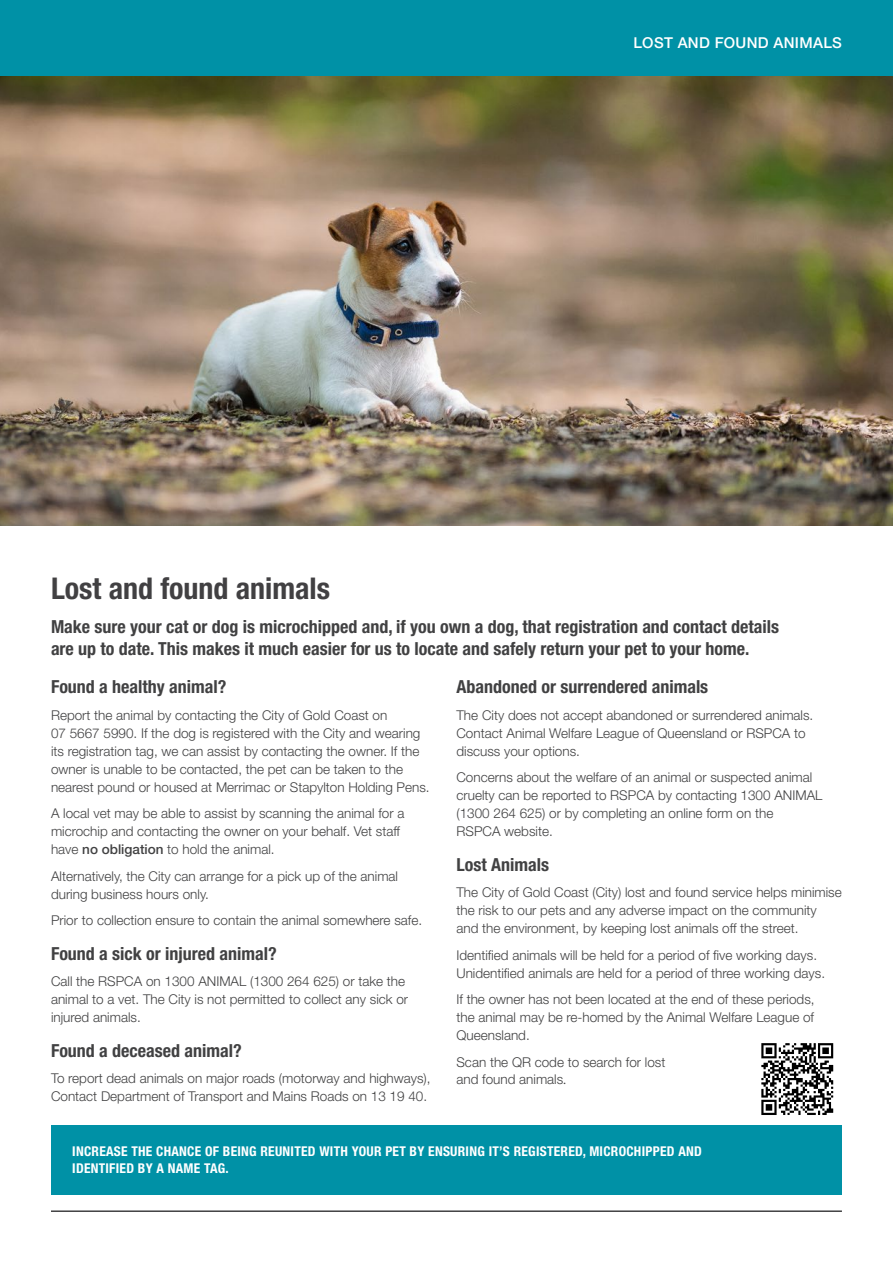
<style>
.page{position:relative;width:893px;height:1263px;background:#fff}
.page>*{position:absolute;margin:0;border:0;box-sizing:border-box;transform-origin:0 0}
.t1{font:700 condensed 30px "Helvetica Neue LT Std";color:#414042}
.t2{font:700 condensed 18px/21.6px "Helvetica Neue LT Std";color:#414142}
.t3{font:500 15px "Helvetica Neue LT Std";letter-spacing:.02em;color:#fff}
.t4{font:300 13.5px/18px "Helvetica Neue LT Std";color:#414142}
.t5{font:700 condensed 13.5px/17.2px "Helvetica Neue LT Std";letter-spacing:.02em;color:#fff}
.s1{font-weight:500}
.s2{font-family:"Minion Pro";font-weight:400}
</style>
<div class="page">
<div style="left:0;top:0;width:893px;height:77px;background:#0091a6"></div>
<img style="left:0;top:77px;width:893px;height:449px">
<hr style="left:51px;top:1210px;width:791px;height:2px;background:#414142">
<div style="left:51px;top:1125px;width:791px;height:69px;background:#0091a6"></div>
<svg style="left:761px;top:1043px;width:72px;height:72px"></svg>
<p class="t3" style="left:633px;top:34px;width:210px">LOST AND FOUND ANIMALS</p>
<h1 class="t1" style="left:51px;top:570px;width:281px">Lost and found animals</h1>
<h2 class="t2" style="left:51px;top:616px;width:730px">Make sure your cat or dog is microchipped and, if you own a dog, that registration and contact details are up to date. This makes it much easier for us to locate and safely return your pet to your home.</h2>
<h2 class="t2" style="left:51px;top:676px;width:177px">Found a healthy animal?</h2>
<p class="t4" style="left:51px;top:706px;width:380px">Report the animal by contacting the City of Gold Coast on<br>07 5667 5990. If the dog is registered with the City and wearing its registration tag, we can assist by contacting the owner. If the owner is unable to be contacted, the pet can be taken to the nearest pound or housed at Merrimac or Stapylton Holding Pens.</p>
<p class="t4" style="left:51px;top:804px;width:355px">A local vet may be able to assist by scanning the animal for a microchip and contacting the owner on your behalf. Vet staff have <span class="s1">no obligation</span> to hold the animal.</p>
<p class="t4" style="left:51px;top:867px;width:349px">Alternatively, the City can arrange for a pick up of the animal during business hours only.</p>
<p class="t4" style="left:51px;top:911px;width:373px">Prior to collection ensure to contain the animal somewhere safe.</p>
<h2 class="t2" style="left:51px;top:942px;width:227px">Found a sick or injured animal?</h2>
<p class="t4" style="left:51px;top:972px;width:359px">Call the RSPCA on 1300 ANIMAL (1300 264 625) or take the animal to a vet. The City is not permitted to collect any sick or injured animals.</p>
<h2 class="t2" style="left:51px;top:1039px;width:192px">Found a deceased animal?</h2>
<p class="t4" style="left:51px;top:1069px;width:381px">To report dead animals on major roads (motorway and highways),<br>Contact Department of Transport and Mains Roads on 13 19 40.</p>
<h2 class="t2" style="left:456px;top:676px;width:253px">Abandoned or surrendered animals</h2>
<p class="t4" style="left:456px;top:706px;width:358px">The City does not accept abandoned or surrendered animals.<br>Contact Animal Welfare League of Queensland or RSPCA to discuss your options.</p>
<p class="t4" style="left:456px;top:768px;width:367px">Concerns about the welfare of an animal or suspected animal cruelty can be reported to RSPCA by contacting 1300 ANIMAL (1300 264 625) or by completing an online form on the<br>RSPCA website.</p>
<h2 class="t2" style="left:456px;top:853px;width:94px">Lost Animals</h2>
<p class="t4" style="left:456px;top:883px;width:387px">The City of Gold Coast (City) lost and found service helps minimise the risk to our pets and any adverse impact on the community and the environment, by keeping lost animals off the street.</p>
<p class="t4" style="left:456px;top:946px;width:370px">Identified animals will be held for a period of five working days.<br>Unidentified animals are held for a period of three working days.</p>
<p class="t4" style="left:456px;top:990px;width:360px;text-align:justify">If the owner has not been located at the end of these periods, the animal may be re-homed by the Animal Welfare League of Queensland.</p>
<p class="t4" style="left:456px;top:1053px;width:210px;line-height:17.2px">Scan the QR code to search for lost and found animals<span class="s2">.</span></p>
<p class="t5" style="left:72px;top:1142px;width:631px">INCREASE THE CHANCE OF BEING REUNITED WITH YOUR PET BY ENSURING IT’S REGISTERED, MICROCHIPPED AND<br>IDENTIFIED BY A NAME TAG.</p>
</div>
